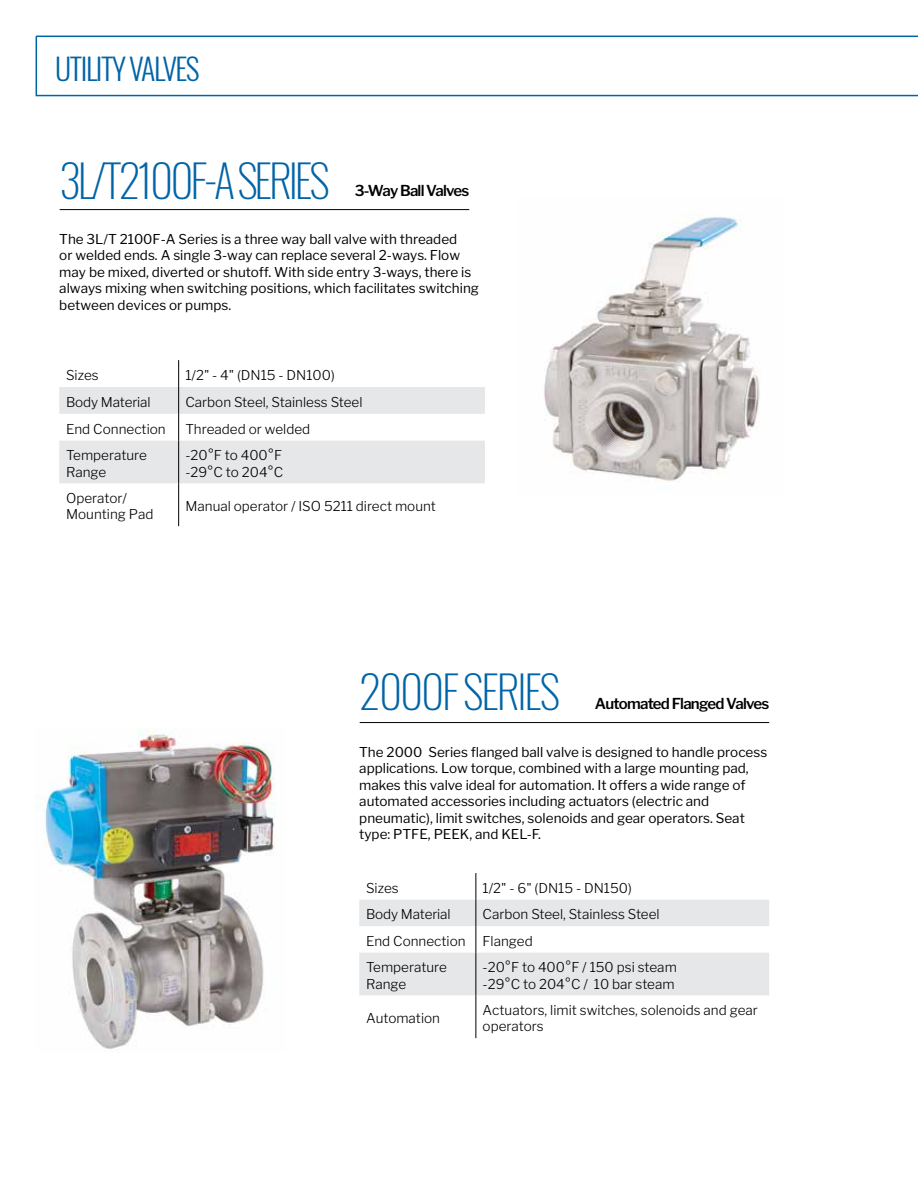
<style>
.page{position:relative;width:918px;height:1188px;background:#fff}
.page>*{position:absolute;margin:0;border:0;box-sizing:border-box;transform-origin:0 0}
.t1{font:200 45px "Oswald";letter-spacing:-.07em;color:#0064a7}
.t2{font:200 45px "Oswald";letter-spacing:-.05em;color:#0064a7}
.t3{font:300 30px "Oswald";letter-spacing:-.05em;color:#0064a7}
.t4{font:600 15px "Libre Franklin";letter-spacing:-.05em;color:#000}
.t5{font:13.5px/16.5px "Libre Franklin";color:#000}
.t6{font:300 13.5px/16.2px "Libre Franklin";color:#000}
</style>
<div class="page">
<hr style="left:60px;top:209px;width:409px;height:1px;background:#000">
<svg style="left:59px;top:360px;width:426px;height:123px"></svg>
<hr style="left:178px;top:441px;width:1px;height:42px;background:#000">
<hr style="left:178px;top:483px;width:1px;height:43px;background:#000">
<hr style="left:360px;top:722px;width:409px;height:1px;background:#000">
<svg style="left:359px;top:873px;width:410px;height:122px"></svg>
<hr style="left:475px;top:953px;width:1px;height:42px;background:#000">
<hr style="left:475px;top:995px;width:1px;height:43px;background:#000">
<img style="left:36px;top:730px;width:239px;height:319px">
<svg style="left:35px;top:35px;width:883px;height:62px"></svg>
<img style="left:544px;top:215px;width:216px;height:266px">
<h2 class="t3" style="left:55px;top:53px;width:146px">UTILITY VALVES</h2>
<h1 class="t1" style="left:59px;top:157px;width:272px">3L/T2100F-A SERIES</h1>
<p class="t5" style="left:59px;top:231px;width:421px">The 3L/T 2100F-A Series is a three way ball valve with threaded<br>or welded ends. A single 3-way can replace several 2-ways. Flow may be mixed, diverted or shutoff. With side entry 3-ways, there is always mixing when switching positions, which facilitates switching between devices or pumps.</p>
<p class="t4" style="left:355px;top:185px;width:116px">3-Way Ball Valves</p>
<p class="t6" style="left:66px;top:367px;width:34px">Sizes</p>
<p class="t6" style="left:185px;top:367px;width:151px">1/2" - 4" (DN15 - DN100)</p>
<p class="t6" style="left:66px;top:394px;width:86px">Body Material</p>
<p class="t6" style="left:185px;top:394px;width:179px">Carbon Steel, Stainless Steel</p>
<p class="t6" style="left:66px;top:421px;width:101px">End Connection</p>
<p class="t6" style="left:185px;top:421px;width:126px">Threaded or welded</p>
<p class="t6" style="left:66px;top:448px;width:82px">Temperature<br>Range</p>
<p class="t6" style="left:185px;top:448px;width:99px">-20°F to 400°F -29°C to 204°C</p>
<p class="t6" style="left:66px;top:490px;width:89px">Operator/<br>Mounting Pad</p>
<p class="t6" style="left:185px;top:499px;width:252px">Manual operator / ISO 5211 direct mount</p>
<h1 class="t2" style="left:359px;top:668px;width:202px">2000F SERIES</h1>
<p class="t5" style="left:359px;top:744px;width:410px">The 2000 Series 昀氀anged ball valve is designed to handle process applications. Low torque, combined with a large mounting pad, makes this valve ideal for automation. It offers a wide range of automated accessories including actuators (electric and pneumatic), limit switches, solenoids and gear operators. Seat type: PTFE, PEEK, and KEL-F.</p>
<p class="t4" style="left:595px;top:698px;width:176px">Automated Flanged Valves</p>
<p class="t6" style="left:366px;top:880px;width:34px">Sizes</p>
<p class="t6" style="left:483px;top:880px;width:151px">1/2" - 6" (DN15 - DN150)</p>
<p class="t6" style="left:366px;top:907px;width:86px">Body Material</p>
<p class="t6" style="left:483px;top:907px;width:179px">Carbon Steel, Stainless Steel</p>
<p class="t6" style="left:366px;top:933px;width:101px">End Connection</p>
<p class="t6" style="left:483px;top:933px;width:52px">Flanged</p>
<p class="t6" style="left:366px;top:960px;width:82px">Temperature<br>Range</p>
<p class="t6" style="left:483px;top:960px;width:196px">-20°F to 400°F / 150 psi steam -29°C to 204°C / 10 bar steam</p>
<p class="t6" style="left:366px;top:1011px;width:76px">Automation</p>
<p class="t6" style="left:483px;top:1003px;width:277px">Actuators, limit switches, solenoids and gear operators</p>
</div>
